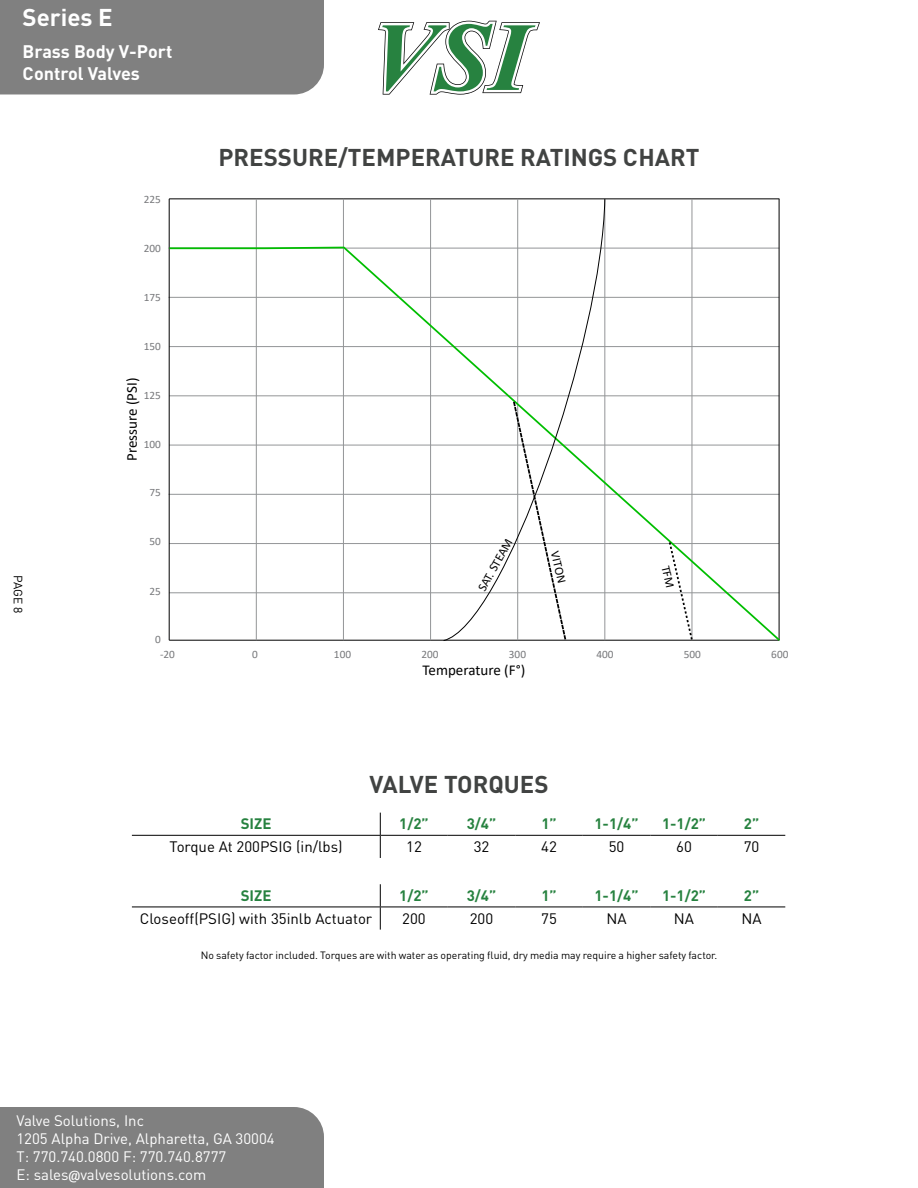
<style>
.page{position:relative;width:918px;height:1188px;background:#fff}
.page>*{position:absolute;margin:0;border:0;box-sizing:border-box;transform-origin:0 0}
.t1{font:700 24px "SPSU Sans";color:#414342}
.t2{font:700 24px "SPSU Sans";color:#fff}
.t3{font:700 18px/21.6px "SPSU Sans";color:#fff}
.t4{font:15px/18px "SPSU Sans";color:#fff}
.t5{font:15px "SPSU Sans";color:#000}
.t6{font:700 15px "SPSU Sans";color:#278240}
.t7{font:15px "Calibri";color:#000}
.t8{font:12.45px "Calibri";color:#000}
.t9{font:12px "SPSU Sans";color:#000}
.t10{font:11.25px "Calibri";color:#77787b}
.t11{font:10.5px "SPSU Sans";color:#000}
</style>
<div class="page">
<div style="left:0;top:0;width:324px;height:94px;background:#808080"></div>
<div style="left:0;top:1107px;width:324px;height:81px;background:#808080"></div>
<svg style="left:378px;top:21px;width:162px;height:73px"></svg>
<hr style="left:132px;top:835px;width:248px;height:1px;background:#000">
<hr style="left:380px;top:835px;width:68px;height:1px;background:#000">
<hr style="left:448px;top:835px;width:67px;height:1px;background:#000">
<hr style="left:515px;top:835px;width:68px;height:1px;background:#000">
<hr style="left:583px;top:835px;width:67px;height:1px;background:#000">
<hr style="left:650px;top:835px;width:68px;height:1px;background:#000">
<hr style="left:718px;top:835px;width:67px;height:1px;background:#000">
<svg style="left:380px;top:813px;width:1px;height:45px"></svg>
<hr style="left:132px;top:907px;width:248px;height:1px;background:#000">
<hr style="left:380px;top:907px;width:68px;height:1px;background:#000">
<hr style="left:448px;top:907px;width:67px;height:1px;background:#000">
<hr style="left:515px;top:907px;width:68px;height:1px;background:#000">
<hr style="left:583px;top:907px;width:67px;height:1px;background:#000">
<hr style="left:650px;top:907px;width:68px;height:1px;background:#000">
<hr style="left:718px;top:907px;width:67px;height:1px;background:#000">
<svg style="left:380px;top:884px;width:1px;height:46px"></svg>
<hr style="left:169px;top:198px;width:610px;height:1px;background:#000">
<hr style="left:779px;top:199px;width:1px;height:441px;background:#000">
<hr style="left:692px;top:199px;width:1px;height:441px;background:#939597">
<hr style="left:605px;top:199px;width:1px;height:441px;background:#939597">
<hr style="left:430px;top:199px;width:1px;height:441px;background:#939597">
<hr style="left:343px;top:199px;width:1px;height:441px;background:#939597">
<hr style="left:256px;top:199px;width:1px;height:441px;background:#939597">
<hr style="left:169px;top:199px;width:1px;height:441px;background:#000">
<svg style="left:168px;top:246px;width:612px;height:395px"></svg>
<svg style="left:443px;top:199px;width:162px;height:442px"></svg>
<svg style="left:512px;top:400px;width:55px;height:241px"></svg>
<svg style="left:662px;top:540px;width:32px;height:101px"></svg>
<h1 class="t2" style="left:22px;top:1px;width:92px">Series E</h1>
<p class="t3" style="left:22px;top:40px;width:151px">Brass Body V-Port<br>Control Valves</p>
<p class="t10" style="left:144px;top:191px;width:19px">225</p>
<p class="t10" style="left:144px;top:240px;width:19px">200</p>
<p class="t10" style="left:144px;top:289px;width:19px">175</p>
<p class="t10" style="left:144px;top:338px;width:19px">150</p>
<p class="t7" style="left:121px;top:461px;width:85px;rotate:-90deg">Pressure (PSI)</p>
<p class="t10" style="left:144px;top:388px;width:19px">125</p>
<p class="t10" style="left:144px;top:436px;width:19px">100</p>
<p class="t10" style="left:149px;top:485px;width:13px">75</p>
<p class="t9" style="left:26px;top:575px;width:40px;rotate:90deg">PAGE 8</p>
<p class="t10" style="left:149px;top:534px;width:13px">50</p>
<p class="t10" style="left:149px;top:584px;width:13px">25</p>
<p class="t10" style="left:155px;top:632px;width:7px">0</p>
<h1 class="t1" style="left:218px;top:141px;width:483px">PRESSURE/TEMPERATURE RATINGS CHART</h1>
<p class="t8" style="left:474px;top:586px;width:60px;rotate:-61deg">SAT. STEAM</p>
<p class="t8" style="left:563px;top:549px;width:34px;rotate:77deg">VITON</p>
<p class="t10" style="left:160px;top:647px;width:16px">-20</p>
<p class="t10" style="left:252px;top:647px;width:7px">0</p>
<p class="t10" style="left:334px;top:647px;width:19px">100</p>
<p class="t10" style="left:421px;top:647px;width:19px">200</p>
<p class="t10" style="left:509px;top:647px;width:19px">300</p>
<p class="t10" style="left:596px;top:647px;width:19px">400</p>
<p class="t10" style="left:684px;top:647px;width:19px">500</p>
<p class="t10" style="left:771px;top:647px;width:19px">600</p>
<p class="t7" style="left:423px;top:659px;width:104px">Temperature (F°)</p>
<h1 class="t1" style="left:369px;top:769px;width:181px">VALVE TORQUES</h1>
<p class="t6" style="left:241px;top:814px;width:32px">SIZE</p>
<p class="t6" style="left:399px;top:814px;width:31px">1/2”</p>
<p class="t6" style="left:467px;top:814px;width:31px">3/4”</p>
<p class="t6" style="left:541px;top:814px;width:17px">1”</p>
<p class="t6" style="left:595px;top:814px;width:46px">1-1/4”</p>
<p class="t6" style="left:662px;top:814px;width:46px">1-1/2”</p>
<p class="t6" style="left:744px;top:814px;width:17px">2”</p>
<p class="t5" style="left:170px;top:837px;width:175px">Torque At 200PSIG (in/lbs)</p>
<p class="t5" style="left:406px;top:837px;width:17px">12</p>
<p class="t5" style="left:474px;top:837px;width:17px">32</p>
<p class="t5" style="left:541px;top:837px;width:17px">42</p>
<p class="t5" style="left:609px;top:837px;width:17px">50</p>
<p class="t5" style="left:676px;top:837px;width:17px">60</p>
<p class="t5" style="left:744px;top:837px;width:17px">70</p>
<p class="t6" style="left:241px;top:886px;width:32px">SIZE</p>
<p class="t6" style="left:399px;top:886px;width:31px">1/2”</p>
<p class="t6" style="left:467px;top:886px;width:31px">3/4”</p>
<p class="t6" style="left:541px;top:886px;width:17px">1”</p>
<p class="t6" style="left:595px;top:886px;width:46px">1-1/4”</p>
<p class="t6" style="left:662px;top:886px;width:46px">1-1/2”</p>
<p class="t6" style="left:744px;top:886px;width:17px">2”</p>
<p class="t5" style="left:140px;top:909px;width:234px">Closeoff(PSIG) with 35inlb Actuator</p>
<p class="t5" style="left:402px;top:909px;width:25px">200</p>
<p class="t5" style="left:470px;top:909px;width:25px">200</p>
<p class="t5" style="left:541px;top:909px;width:17px">75</p>
<p class="t5" style="left:606px;top:909px;width:22px">NA</p>
<p class="t5" style="left:674px;top:909px;width:22px">NA</p>
<p class="t5" style="left:741px;top:909px;width:22px">NA</p>
<p class="t11" style="left:201px;top:949px;width:518px">No safety factor included. Torques are with water as operating fluid, dry media may require a higher safety factor.</p>
<p class="t4" style="left:16px;top:1112px;width:260px">Valve Solutions, Inc<br>1205 Alpha Drive, Alpharetta, GA 30004<br>T: 770.740.0800 F: 770.740.8777<br>E: sales@valvesolutions.com</p>
</div>
